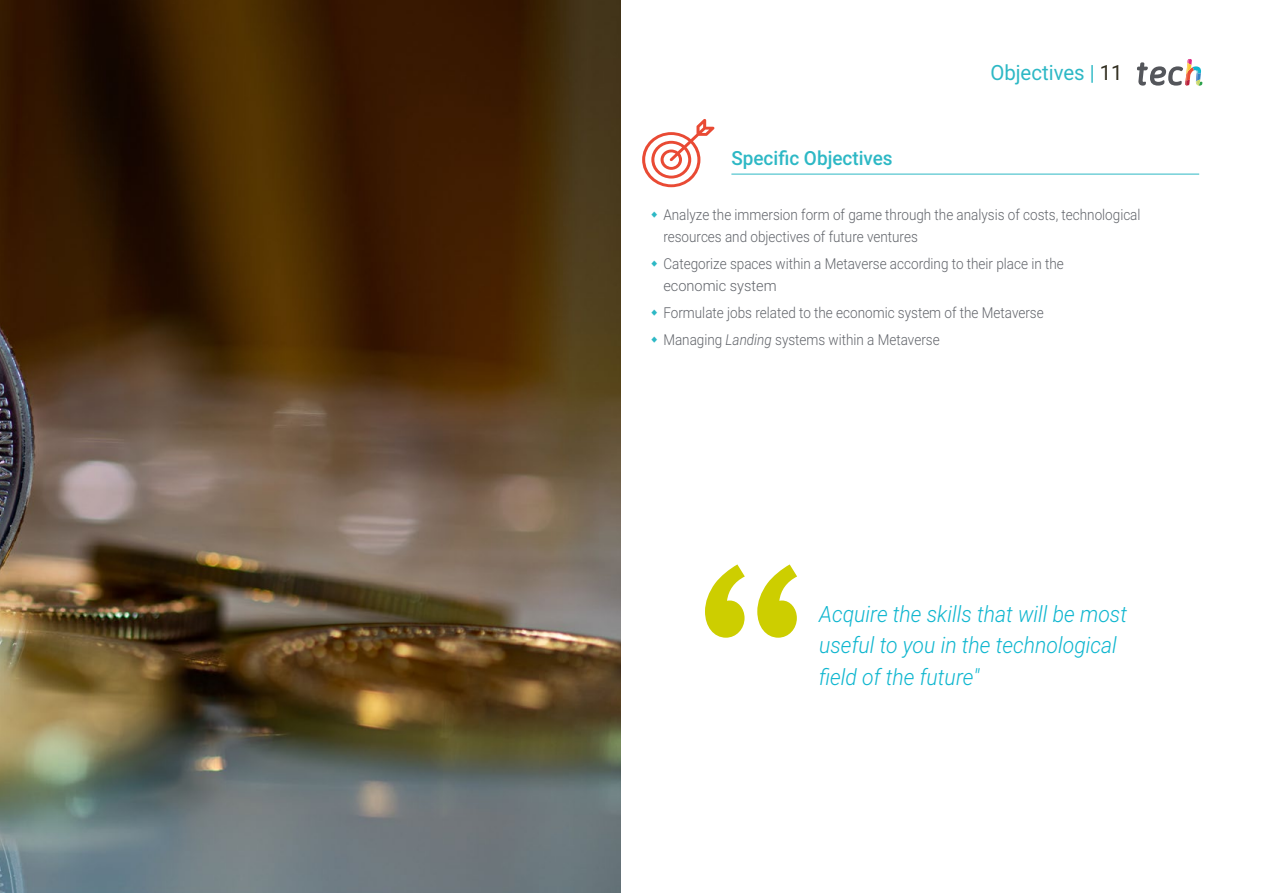
<style>
.page{position:relative;width:1263px;height:893px;background:#fff}
.page>*{position:absolute;margin:0;border:0;box-sizing:border-box;transform-origin:0 0}
.t1{font:italic 300 22.5px/31.5px "Roboto";color:#0fb6cf;scale:.94 1}
.t2{font:21px "Roboto";color:#2db8c5}
.t3{font:500 19.5px "Roboto";color:#2db8c5}
.t4{font:300 15px/22.5px "Roboto";color:#61646a;scale:.9 1}
.s1{color:#312e20}
.s2{font-style:italic}
</style>
<div class="page">
<hr style="left:731px;top:174px;width:468px;height:1px;background:#2db8c5">
<svg style="left:642px;top:119px;width:72px;height:68px"></svg>
<img style="left:0;top:0;width:621px;height:893px">
<svg style="left:1137px;top:59px;width:65px;height:27px"></svg>
<svg style="left:705px;top:564px;width:92px;height:74px"></svg>
<h2 class="t2" style="left:990px;top:57px;width:134px">Objectives | <span class="s1">11</span></h2>
<h3 class="t3" style="left:731px;top:145px;width:163px">Specific Objectives</h3>
<p class="t4" style="left:663px;top:202px;width:532px">Analyze the immersion form of game through the analysis of costs, technological resources and objectives of future ventures</p>
<p class="t4" style="left:663px;top:252px;width:446px">Categorize spaces within a Metaverse according to their place in the economic system</p>
<p class="t4" style="left:663px;top:299px;width:424px;line-height:26.7px">Formulate jobs related to the economic system of the Metaverse<br>Managing <span class="s2">Landing</span> systems within a Metaverse</p>
<h1 class="t1" style="left:819px;top:597px;width:329px">Acquire the skills that will be most useful to you in the technological field of the future"</h1>
</div>
